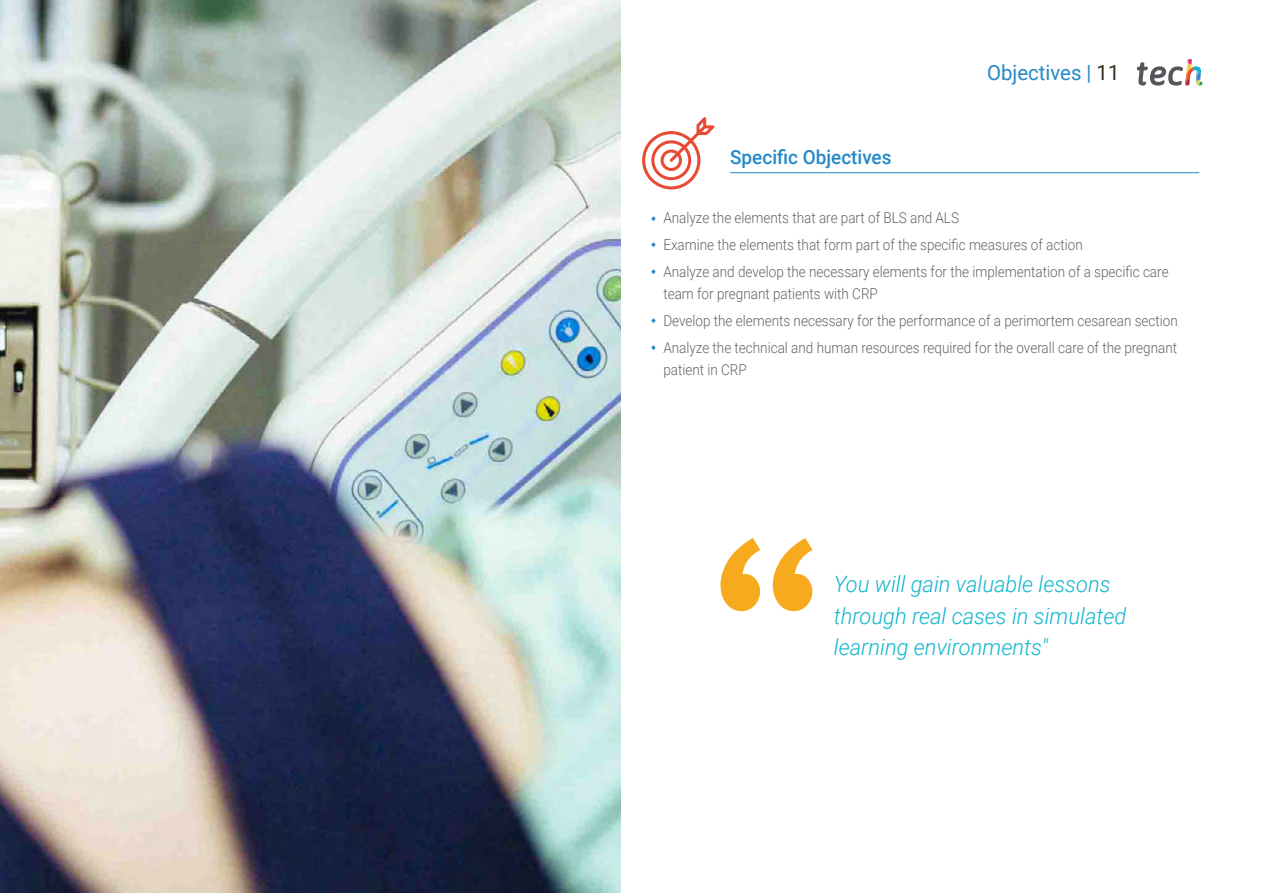
<style>
.page{position:relative;width:1263px;height:893px;background:#fff}
.page>*{position:absolute;margin:0;border:0;box-sizing:border-box;transform-origin:0 0}
.t1{font:italic 300 22.5px/31.5px "Roboto";color:#0fb6cf}
.t2{font:21px "Roboto";color:#2488c9}
.t3{font:500 19.5px "Roboto";color:#2488c9}
.t4{font:300 15px/26.7px "Roboto";color:#61646a;scale:.9 1}
.s1{color:#312e20}
</style>
<div class="page">
<hr style="left:730px;top:172px;width:469px;height:1px;background:#2488c9">
<svg style="left:642px;top:117px;width:72px;height:72px"></svg>
<img style="left:0;top:0;width:621px;height:893px">
<svg style="left:720px;top:538px;width:93px;height:73px"></svg>
<svg style="left:1137px;top:59px;width:65px;height:27px"></svg>
<h3 class="t3" style="left:730px;top:144px;width:163px">Specific Objectives</h3>
<h2 class="t2" style="left:987px;top:57px;width:134px">Objectives | <span class="s1">11</span></h2>
<p class="t4" style="left:663px;top:204px;width:563px">Analyze the elements that are part of BLS and ALS<br>Examine the elements that form part of the specific measures of action<br>Analyze and develop the necessary elements for the implementation of a specific care</p>
<p class="t4" style="left:663px;top:280px;width:573px">team for pregnant patients with CRP<br>Develop the elements necessary for the performance of a perimortem cesarean section<br>Analyze the technical and human resources required for the overall care of the pregnant</p>
<p class="t4" style="left:663px;top:356px;width:94px">patient in CRP</p>
<h1 class="t1" style="left:834px;top:568px;width:294px">You will gain valuable lessons through real cases in simulated learning environments"</h1>
</div>
